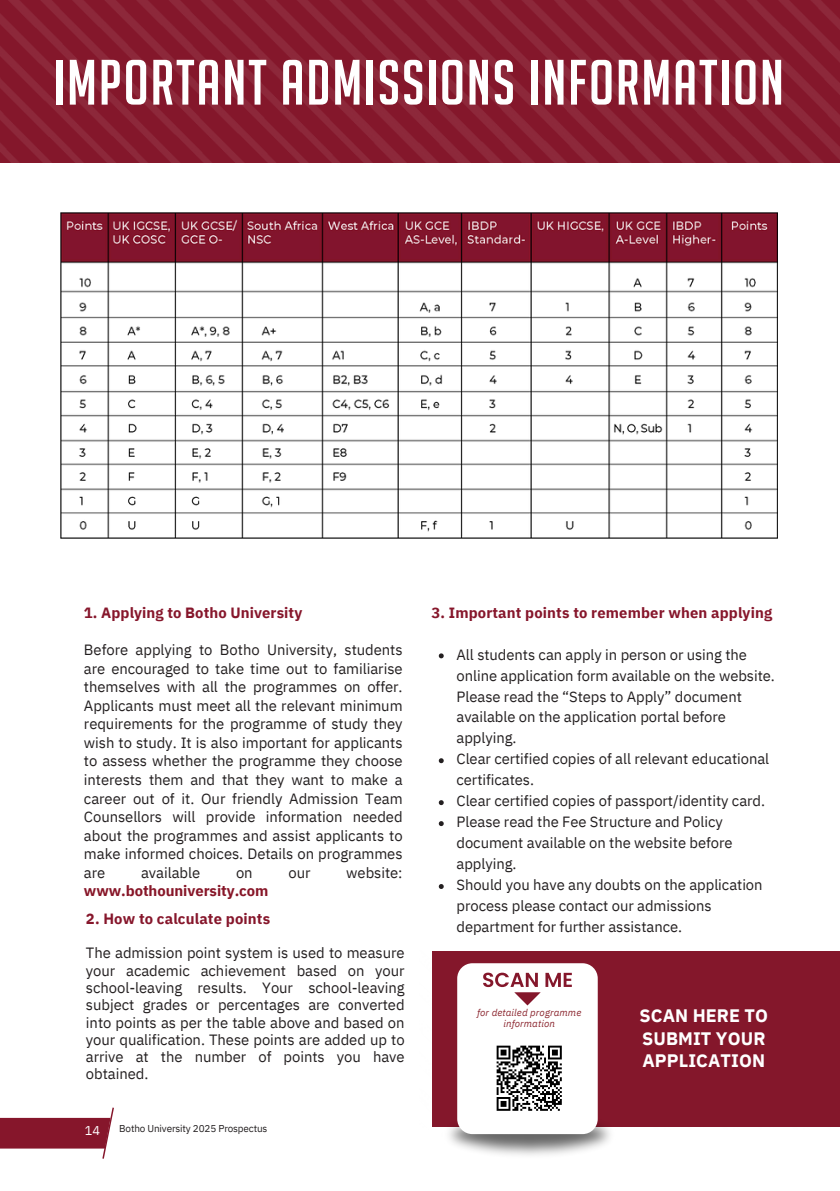
<style>
.page{position:relative;width:840px;height:1191px;background:#fff}
.page>*{position:absolute;margin:0;border:0;box-sizing:border-box;transform-origin:0 0}
.t1{font:62.4px "Big Noodle Titling";letter-spacing:.03em;color:#fff}
.t2{font:700 18px/22.4px "IBM Plex Sans";letter-spacing:.005em;color:#fff}
.t3{font:14.8px/18.6px "IBM Plex Sans";letter-spacing:-.005em;color:#231f20}
.t4{font:700 14.8px "IBM Plex Sans";letter-spacing:.01em;color:#86162b}
.t5{font:700 14.8px "IBM Plex Sans";letter-spacing:-.005em;color:#871628}
.t6{font:12.8px "IBM Plex Sans";color:#fff}
.t7{font:10px "IBM Plex Sans";letter-spacing:-.015em;color:#231f20}
.t8{font:italic 9.8px/10.6px "IBM Plex Sans";letter-spacing:.01em;color:#8c2831;text-align:center}
</style>
<div class="page">
<div style="left:433px;top:951px;width:407px;height:175px;background:#84172b"></div>
<img style="left:441px;top:1124px;width:176px;height:31px">
<img style="left:0;top:0;width:840px;height:163px">
<svg style="left:0;top:1108px;width:114px;height:51px"></svg>
<svg style="left:457px;top:963px;width:141px;height:171px;background:#e4dfe0"></svg>
<img style="left:61px;top:213px;width:717px;height:325px">
<svg style="left:439px;top:653px;width:5px;height:5px"></svg>
<svg style="left:439px;top:758px;width:5px;height:5px"></svg>
<svg style="left:439px;top:800px;width:5px;height:5px"></svg>
<svg style="left:439px;top:821px;width:5px;height:5px"></svg>
<svg style="left:439px;top:884px;width:5px;height:5px"></svg>
<p class="t1" style="left:54px;top:49px;width:732px">IMPORTANT ADMISSIONS INFORMATION</p>
<p class="t4" style="left:84px;top:603px;width:220px">1. Applying to Botho University</p>
<h3 class="t3" style="left:84px;top:640px;width:320px;text-align:justify">Before applying to Botho University, students are encouraged to take time out to familiarise themselves with all the programmes on offer.<br>Applicants must meet all the relevant minimum requirements for the programme of study they wish to study. It is also important for applicants to assess whether the programme they choose interests them and that they want to make a career out of it. Our friendly Admission Team Counsellors will provide information needed about the programmes and assist applicants to make informed choices. Details on programmes are</h3>
<h3 class="t3" style="left:141px;top:863px;width:61px">available</h3>
<h3 class="t3" style="left:236px;top:863px;width:18px">on</h3>
<h3 class="t3" style="left:288px;top:863px;width:24px">our</h3>
<h3 class="t3" style="left:346px;top:863px;width:58px">website:</h3>
<h3 class="t5" style="left:84px;top:881px;width:186px">www.bothouniversity.com</h3>
<h3 class="t4" style="left:86px;top:908px;width:186px">2. How to calculate points</h3>
<h4 class="t3" style="left:86px;top:944px;width:320px;line-height:17.4px;text-align:justify">The admission point system is used to measure your academic achievement based on your school-leaving results. Your school-leaving subject grades or percentages are converted into points as per the table above and based on your qualification. These points are added up to arrive at the number of points you have obtained.</h4>
<p class="t6" style="left:85px;top:1122px;width:17px">14</p>
<p class="t7" style="left:119px;top:1122px;width:150px">Botho University 2025 Prospectus</p>
<p class="t4" style="left:431px;top:602px;width:342px">3. Important points to remember when applying</p>
<p class="t3" style="left:457px;top:644px;width:320px;line-height:21px">All students can apply in person or using the online application form available on the website.<br>Please read the “Steps to Apply” document available on the application portal before applying.</p>
<h3 class="t3" style="left:457px;top:748px;width:314px;line-height:21px">Clear certified copies of all relevant educational certificates.</h3>
<p class="t3" style="left:457px;top:791px;width:310px">Clear certified copies of passport/identity card.</p>
<p class="t3" style="left:457px;top:811px;width:278px;line-height:21px">Please read the Fee Structure and Policy document available on the website before applying.</p>
<p class="t3" style="left:457px;top:874px;width:308px;line-height:21px">Should you have any doubts on the application process please contact our admissions department for further assistance.</p>
<h1 class="t8" style="left:477px;top:1007px;width:106px">for detailed programme information</h1>
<h4 class="t2" style="left:640px;top:1004px;width:130px">SCAN HERE TO<br>SUBMIT YOUR<br>APPLICATION</h4>
</div>
